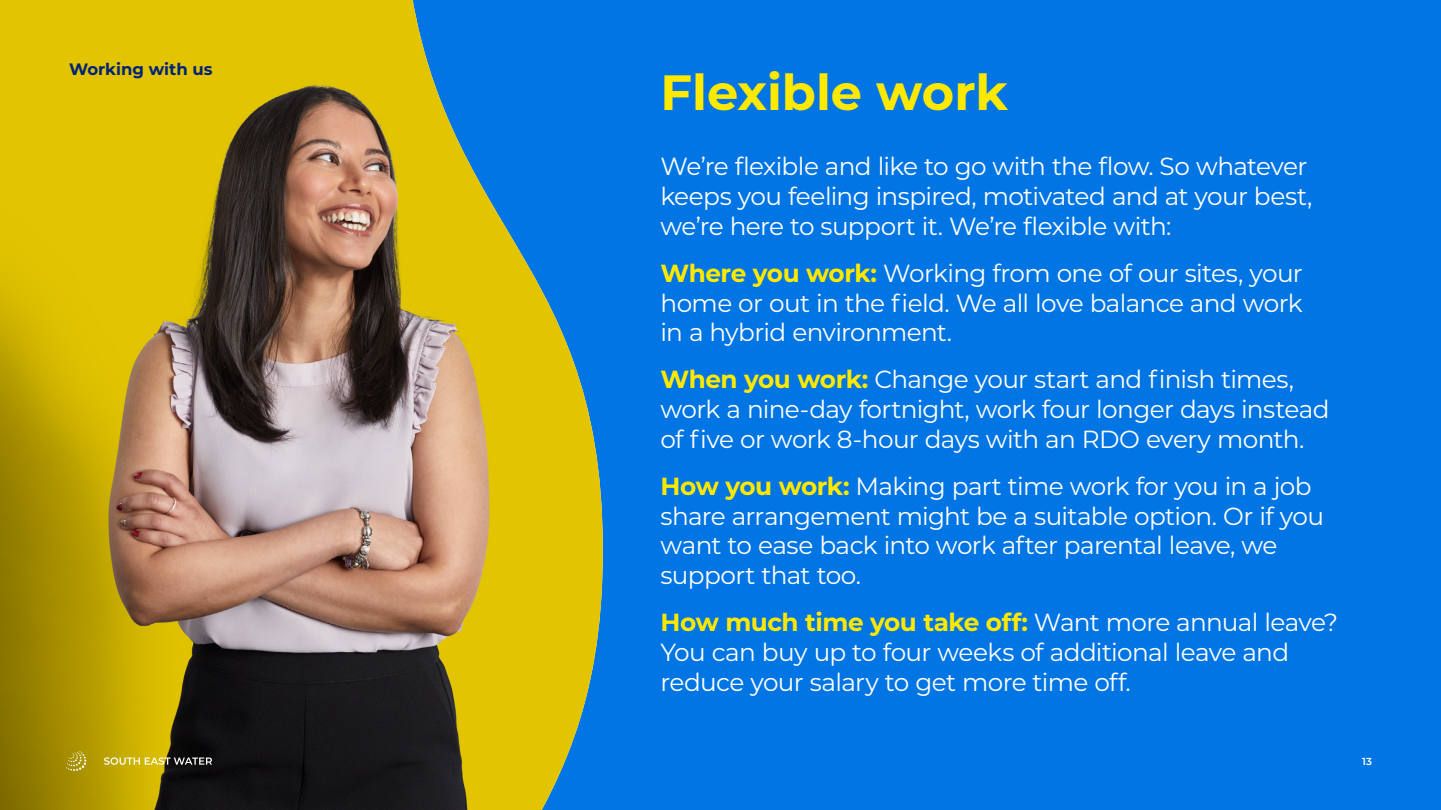
<style>
.page{position:relative;width:1441px;height:810px;background:#fff}
.page>*{position:absolute;margin:0;border:0;box-sizing:border-box;transform-origin:0 0}
.t1{font:700 49.5px "Montserrat";color:#ffe900}
.t2{font:24.75px/29.7px "Montserrat";letter-spacing:-.025em;color:#fff}
.t3{font:700 16.5px "Montserrat";color:#002379}
.t4{font:600 10.2px "Montserrat";color:#fff}
.s1{font-weight:700;color:#ffe900}
</style>
<div class="page">
<div style="left:0;top:0;width:1440px;height:810px;background:#0075e3"></div>
<img style="left:0;top:0;width:602px;height:810px">
<svg style="left:104px;top:757px;width:108px;height:8px"></svg>
<svg style="left:66px;top:751px;width:20px;height:20px"></svg>
<p class="t3" style="left:69px;top:57px;width:145px">Working with us</p>
<h1 class="t1" style="left:660px;top:56px;width:349px">Flexible work</h1>
<p class="t2" style="left:660px;top:151px;width:653px">We’re flexible and like to go with the flow. So whatever keeps you feeling inspired, motivated and at your best, we’re here to support it. We’re flexible with:</p>
<p class="t2" style="left:660px;top:257px;width:643px;text-align:justify"><span class="s1">Where you work:</span> Working from one of our sites, your home or out in the field. We all love balance and work in a hybrid environment.</p>
<p class="t2" style="left:660px;top:364px;width:670px"><span class="s1">When you work:</span> Change your start and finish times, work a nine-day fortnight, work four longer days instead of five or work 8-hour days with an RDO every month.</p>
<p class="t2" style="left:660px;top:470px;width:665px"><span class="s1">How you work:</span> Making part time work for you in a job share arrangement might be a suitable option. Or if you want to ease back into work after parental leave, we support that too.</p>
<p class="t2" style="left:660px;top:607px;width:679px"><span class="s1">How much time you take off:</span> Want more annual leave?<br>You can buy up to four weeks of additional leave and reduce your salary to get more time off.</p>
<p class="t4" style="left:1361px;top:754px;width:11px">13</p>
</div>
